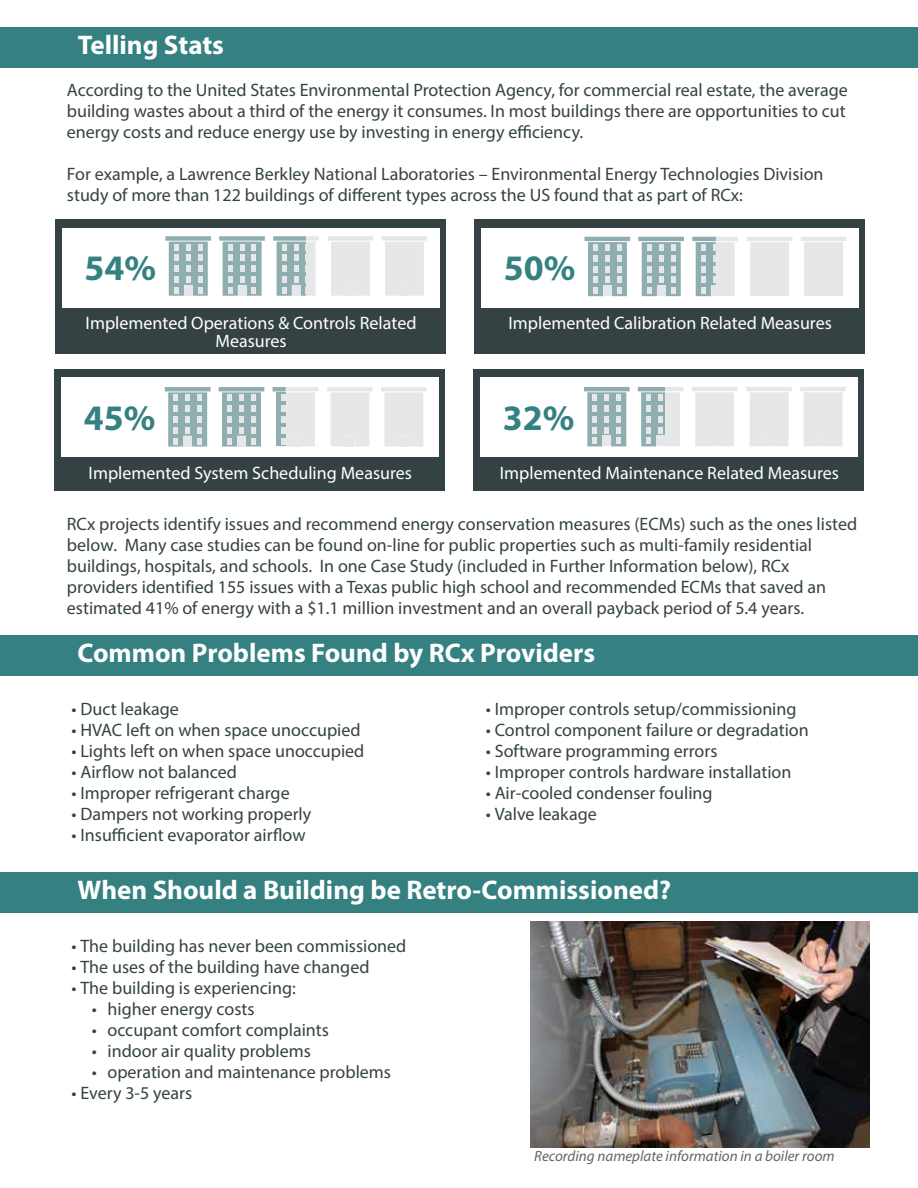
<style>
.page{position:relative;width:918px;height:1188px;background:#fff}
.page>*{position:absolute;margin:0;border:0;box-sizing:border-box;transform-origin:0 0}
.t1{font:700 36px "Myriad Pro";color:#358181}
.t2{font:700 27px "Myriad Pro";color:#fff}
.t3{font:18px/21px "Myriad Pro";color:#354243}
.t4{font:18px/18px "Myriad Pro";color:#fff;text-align:center}
.t5{font:italic 15px "Myriad Pro";color:#636466}
</style>
<div class="page">
<img style="left:530px;top:921px;width:339px;height:227px">
<div style="left:0;top:27px;width:918px;height:41px;background:#358181"></div>
<div style="left:0;top:635px;width:918px;height:40px;background:#358181"></div>
<div style="left:0;top:873px;width:918px;height:40px;background:#358181"></div>
<div style="left:55px;top:220px;width:391px;height:134px;background:#354243"></div>
<div style="left:62px;top:228px;width:378px;height:80px;background:#fff"></div>
<div style="left:474px;top:220px;width:391px;height:134px;background:#354243"></div>
<div style="left:482px;top:228px;width:377px;height:80px;background:#fff"></div>
<hr style="left:695px;top:237px;width:41px;height:4px;background:#e6e7e8">
<hr style="left:749px;top:237px;width:41px;height:4px;background:#e6e7e8">
<div style="left:750px;top:242px;width:39px;height:54px;background:#e6e7e8"></div>
<div style="left:765px;top:285px;width:9px;height:11px;background:#e6e7e8"></div>
<hr style="left:803px;top:237px;width:41px;height:4px;background:#e6e7e8">
<div style="left:804px;top:242px;width:39px;height:54px;background:#e6e7e8"></div>
<div style="left:819px;top:285px;width:9px;height:11px;background:#e6e7e8"></div>
<hr style="left:587px;top:237px;width:41px;height:4px;background:#8eaeaf">
<svg style="left:588px;top:242px;width:39px;height:54px;background:#a4bcbd"></svg>
<div style="left:603px;top:285px;width:9px;height:11px;background:#e6e7e8"></div>
<hr style="left:641px;top:237px;width:41px;height:4px;background:#8eaeaf">
<svg style="left:642px;top:242px;width:39px;height:54px;background:#a4bcbd"></svg>
<div style="left:657px;top:285px;width:9px;height:11px;background:#e6e7e8"></div>
<hr style="left:695px;top:237px;width:19px;height:4px;background:#8eaeaf">
<svg style="left:696px;top:242px;width:39px;height:54px;background:#c5d1d2"></svg>
<div style="left:711px;top:285px;width:9px;height:11px;background:#e6e7e8"></div>
<div style="left:54px;top:369px;width:391px;height:121px;background:#354243"></div>
<div style="left:62px;top:377px;width:377px;height:80px;background:#fff"></div>
<div style="left:473px;top:369px;width:391px;height:121px;background:#354243"></div>
<div style="left:481px;top:377px;width:377px;height:80px;background:#fff"></div>
<svg style="left:304px;top:236px;width:13px;height:5px"></svg>
<div style="left:330px;top:236px;width:41px;height:5px;background:#e6e7e8"></div>
<div style="left:331px;top:242px;width:39px;height:54px;background:#e6e7e8"></div>
<div style="left:346px;top:285px;width:9px;height:11px;background:#e6e7e8"></div>
<div style="left:384px;top:236px;width:41px;height:5px;background:#e6e7e8"></div>
<div style="left:385px;top:242px;width:39px;height:54px;background:#e6e7e8"></div>
<div style="left:400px;top:285px;width:9px;height:11px;background:#e6e7e8"></div>
<div style="left:168px;top:236px;width:41px;height:5px;background:#8eaeaf"></div>
<svg style="left:169px;top:242px;width:39px;height:54px;background:#a4bcbd"></svg>
<div style="left:184px;top:285px;width:9px;height:11px;background:#e6e7e8"></div>
<div style="left:221px;top:236px;width:42px;height:5px;background:#8eaeaf"></div>
<svg style="left:223px;top:242px;width:39px;height:54px;background:#a5bdbe"></svg>
<div style="left:238px;top:285px;width:8px;height:11px;background:#e6e7e8"></div>
<div style="left:275px;top:236px;width:29px;height:5px;background:#8eaeaf"></div>
<svg style="left:277px;top:242px;width:39px;height:54px;background:#b6c8c9"></svg>
<div style="left:292px;top:285px;width:8px;height:11px;background:#e6e7e8"></div>
<hr style="left:640px;top:387px;width:41px;height:4px;background:#e6e7e8">
<hr style="left:694px;top:387px;width:41px;height:4px;background:#e6e7e8">
<div style="left:695px;top:392px;width:39px;height:54px;background:#e6e7e8"></div>
<div style="left:710px;top:436px;width:9px;height:10px;background:#e6e7e8"></div>
<hr style="left:748px;top:387px;width:42px;height:4px;background:#e6e7e8">
<div style="left:750px;top:392px;width:39px;height:54px;background:#e6e7e8"></div>
<div style="left:765px;top:436px;width:8px;height:10px;background:#e6e7e8"></div>
<hr style="left:802px;top:387px;width:42px;height:4px;background:#e6e7e8">
<div style="left:804px;top:392px;width:38px;height:54px;background:#e6e7e8"></div>
<div style="left:819px;top:436px;width:8px;height:10px;background:#e6e7e8"></div>
<hr style="left:586px;top:387px;width:41px;height:4px;background:#8eaeaf">
<svg style="left:587px;top:392px;width:39px;height:54px;background:#a5bdbe"></svg>
<div style="left:603px;top:436px;width:8px;height:10px;background:#e6e7e8"></div>
<hr style="left:640px;top:387px;width:23px;height:4px;background:#8eaeaf">
<svg style="left:641px;top:392px;width:39px;height:54px;background:#c0cecf"></svg>
<div style="left:656px;top:436px;width:9px;height:10px;background:#e6e7e8"></div>
<hr style="left:275px;top:387px;width:41px;height:4px;background:#e6e7e8">
<hr style="left:329px;top:387px;width:42px;height:4px;background:#e6e7e8">
<div style="left:331px;top:392px;width:38px;height:54px;background:#e6e7e8"></div>
<div style="left:346px;top:436px;width:8px;height:10px;background:#e6e7e8"></div>
<hr style="left:383px;top:387px;width:41px;height:4px;background:#e6e7e8">
<div style="left:384px;top:392px;width:39px;height:54px;background:#e6e7e8"></div>
<div style="left:400px;top:436px;width:8px;height:10px;background:#e6e7e8"></div>
<hr style="left:167px;top:387px;width:41px;height:4px;background:#8eaeaf">
<svg style="left:168px;top:392px;width:39px;height:54px;background:#a5bcbd"></svg>
<div style="left:183px;top:436px;width:9px;height:10px;background:#e6e7e8"></div>
<hr style="left:221px;top:387px;width:41px;height:4px;background:#8eaeaf">
<svg style="left:222px;top:392px;width:39px;height:54px;background:#a4bcbd"></svg>
<div style="left:237px;top:436px;width:9px;height:10px;background:#e6e7e8"></div>
<svg style="left:275px;top:387px;width:40px;height:59px;background:#d7ddde"></svg>
<div style="left:291px;top:436px;width:9px;height:10px;background:#e6e7e8"></div>
<h2 class="t2" style="left:78px;top:27px;width:148px">Telling Stats</h2>
<p class="t3" style="left:67px;top:79px;width:782px;text-align:justify">According to the United States Environmental Protection Agency, for commercial real estate, the average building wastes about a third of the energy it consumes. In most buildings there are opportunities to cut energy costs and reduce energy use by investing in energy efficiency.</p>
<p class="t3" style="left:67px;top:163px;width:758px">For example, a Lawrence Berkley National Laboratories – Environmental Energy Technologies Division study of more than 122 buildings of different types across the US found that as part of RCx:</p>
<h1 class="t1" style="left:85px;top:245px;width:73px">54%</h1>
<h1 class="t1" style="left:504px;top:245px;width:73px">50%</h1>
<p class="t4" style="left:86px;top:314px;width:332px">Implemented Operations &amp; Controls Related<br>Measures</p>
<p class="t4" style="left:508px;top:314px;width:325px">Implemented Calibration Related Measures</p>
<h1 class="t1" style="left:84px;top:394px;width:73px">45%</h1>
<h1 class="t1" style="left:503px;top:394px;width:73px">32%</h1>
<p class="t4" style="left:89px;top:463px;width:325px">Implemented System Scheduling Measures</p>
<p class="t4" style="left:500px;top:463px;width:341px">Implemented Maintenance Related Measures</p>
<p class="t3" style="left:67px;top:513px;width:792px">RCx projects identify issues and recommend energy conservation measures (ECMs) such as the ones listed below. Many case studies can be found on-line for public properties such as multi-family residential buildings, hospitals, and schools. In one Case Study (included in Further Information below), RCx providers identified 155 issues with a Texas public high school and recommended ECMs that saved an estimated 41% of energy with a $1.1 million investment and an overall payback period of 5.4 years.</p>
<h2 class="t2" style="left:77px;top:635px;width:519px">Common Problems Found by RCx Providers</h2>
<p class="t3" style="left:71px;top:698px;width:109px">• Duct leakage</p>
<p class="t3" style="left:71px;top:719px;width:291px">• HVAC left on when space unoccupied</p>
<p class="t3" style="left:71px;top:740px;width:295px">• Lights left on when space unoccupied</p>
<p class="t3" style="left:71px;top:761px;width:167px">• Airflow not balanced</p>
<p class="t3" style="left:71px;top:782px;width:220px">• Improper refrigerant charge</p>
<p class="t3" style="left:71px;top:803px;width:241px">• Dampers not working properly</p>
<p class="t3" style="left:71px;top:824px;width:236px">• Insufficient evaporator airflow</p>
<p class="t3" style="left:486px;top:698px;width:312px">• Improper controls setup/commissioning</p>
<p class="t3" style="left:486px;top:719px;width:325px">• Control component failure or degradation</p>
<p class="t3" style="left:486px;top:740px;width:233px">• Software programming errors</p>
<p class="t3" style="left:486px;top:761px;width:307px">• Improper controls hardware installation</p>
<p class="t3" style="left:486px;top:782px;width:228px">• Air-cooled condenser fouling</p>
<p class="t3" style="left:486px;top:803px;width:113px">• Valve leakage</p>
<h2 class="t2" style="left:78px;top:873px;width:595px">When Should a Building be Retro-Commissioned?</h2>
<p class="t3" style="left:71px;top:936px;width:336px">• The building has never been commissioned</p>
<p class="t3" style="left:71px;top:957px;width:300px">• The uses of the building have changed</p>
<p class="t3" style="left:71px;top:978px;width:226px">• The building is experiencing:</p>
<p class="t3" style="left:92px;top:999px;width:164px">• higher energy costs</p>
<p class="t3" style="left:92px;top:1020px;width:239px">• occupant comfort complaints</p>
<p class="t3" style="left:92px;top:1041px;width:221px">• indoor air quality problems</p>
<p class="t3" style="left:92px;top:1062px;width:301px">• operation and maintenance problems</p>
<p class="t3" style="left:71px;top:1083px;width:122px">• Every 3-5 years</p>
<p class="t5" style="left:534px;top:1147px;width:302px">Recording nameplate information in a boiler room</p>
</div>
